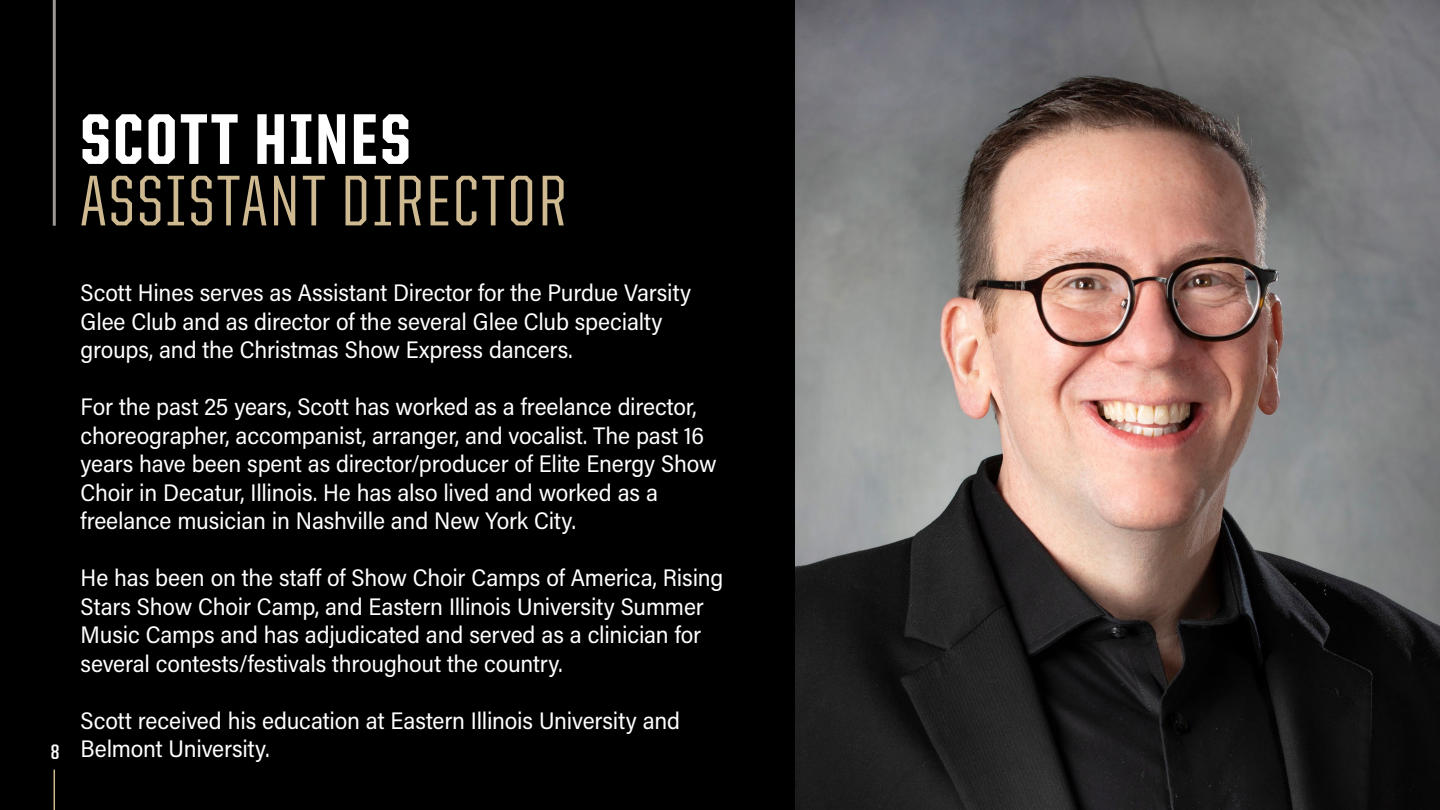
<style>
.page{position:relative;width:1440px;height:810px;background:#fff}
.page>*{position:absolute;margin:0;border:0;box-sizing:border-box;transform-origin:0 0}
.t1{font:500 72px "United Sans Cond";letter-spacing:.04em;color:#cfb991}
.t2{font:800 72px "United Sans Cond";letter-spacing:.04em;color:#fff}
.t3{font:24px/28.5px "Acumin Pro Semi Cond";letter-spacing:-.01em;color:#fff}
</style>
<div class="page">
<div style="left:0;top:0;width:795px;height:810px;background:#000"></div>
<hr style="left:53px;top:0;width:3px;height:226px;background:#9d9795">
<hr style="left:54px;top:770px;width:1px;height:40px;background:#cfb991">
<img style="left:795px;top:0;width:645px;height:810px">
<h1 class="t2" style="left:81px;top:102px;width:331px">SCOTT HINES</h1>
<h1 class="t1" style="left:81px;top:164px;width:487px">ASSISTANT DIRECTOR</h1>
<p class="t3" style="left:81px;top:278px;width:612px">Scott Hines serves as Assistant Director for the Purdue Varsity<br>Glee Club and as director of the several Glee Club specialty groups, and the Christmas Show Express dancers.</p>
<p class="t3" style="left:81px;top:392px;width:637px">For the past 25 years, Scott has worked as a freelance director, choreographer, accompanist, arranger, and vocalist. The past 16 years have been spent as director/producer of Elite Energy Show Choir in Decatur, Illinois. He has also lived and worked as a freelance musician in Nashville and New York City.</p>
<p class="t3" style="left:81px;top:562px;width:644px">He has been on the staff of Show Choir Camps of America, Rising Stars Show Choir Camp, and Eastern Illinois University Summer Music Camps and has adjudicated and served as a clinician for several contests/festivals throughout the country.</p>
<p class="t3" style="left:51px;top:705px;width:631px;text-indent:30px">Scott received his education at Eastern Illinois University and<br><sub>8</sub> Belmont University.</p>
</div>
